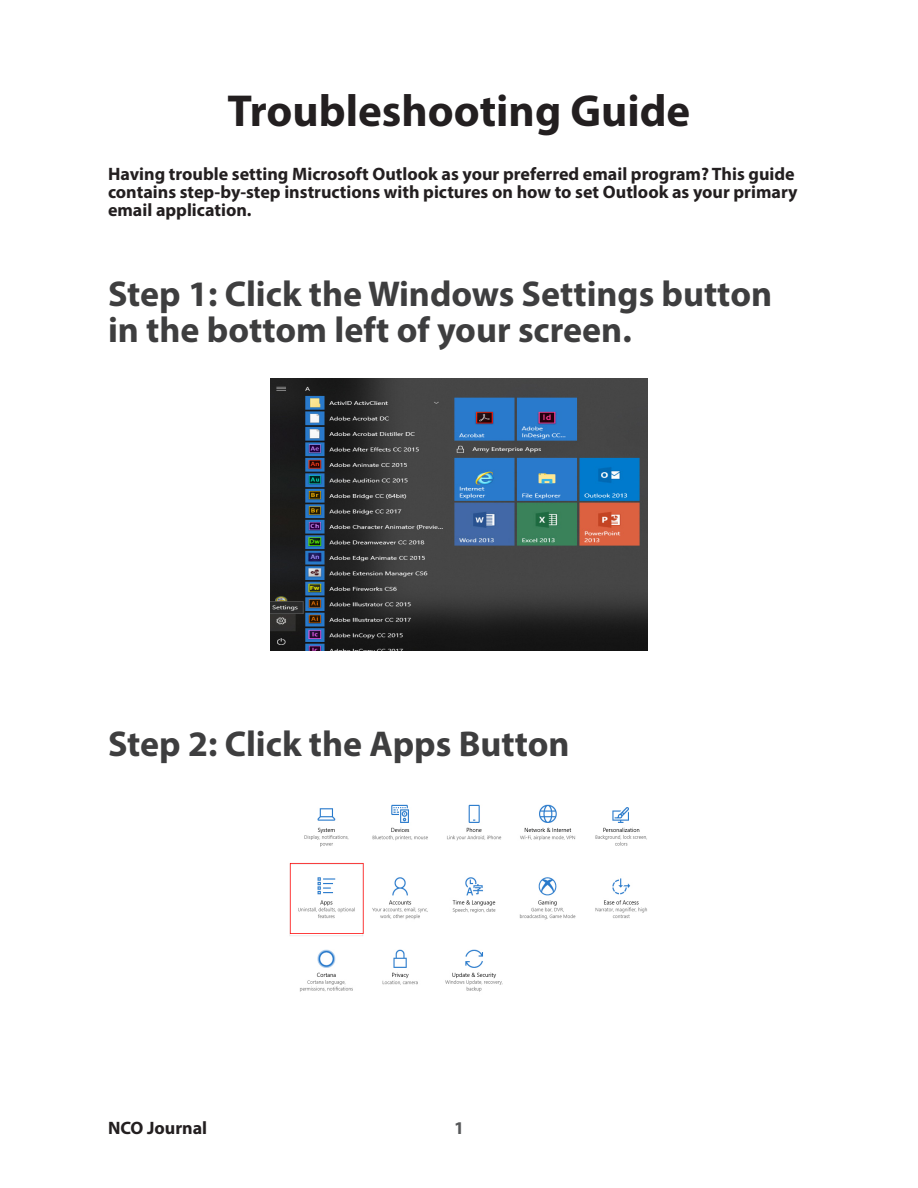
<style>
.page{position:relative;width:918px;height:1188px;background:#fff}
.page>*{position:absolute;margin:0;border:0;box-sizing:border-box;transform-origin:0 0}
.t1{font:700 45px "Myriad Pro";color:#231f20}
.sub-title{font:700 36px/36px "Myriad Pro";color:#3e3e3f}
.subhead{font:700 18px/18px "Myriad Pro";color:#231f20}
.t2{font:700 18px "Myriad Pro";color:#57585a}
</style>
<div class="page">
<img style="left:270px;top:378px;width:378px;height:273px">
<img style="left:289px;top:804px;width:358px;height:188px">
<h1 class="t1" style="left:228px;top:81px;width:464px">Troubleshooting Guide</h1>
<p class="subhead" style="left:108px;top:164px;width:691px">Having trouble setting Microsoft Outlook as your preferred email program? This guide contains step-by-step instructions with pictures on how to set Outlook as your primary email application.</p>
<p class="sub-title" style="left:108px;top:275px;width:666px">Step 1: Click the Windows Settings button in the bottom left of your screen.</p>
<p class="sub-title" style="left:108px;top:725px;width:463px">Step 2: Click the Apps Button</p>
<p class="subhead" style="left:108px;top:1118px;width:101px">NCO Journal</p>
<p class="t2" style="left:454px;top:1116px;width:11px">1</p>
</div>
